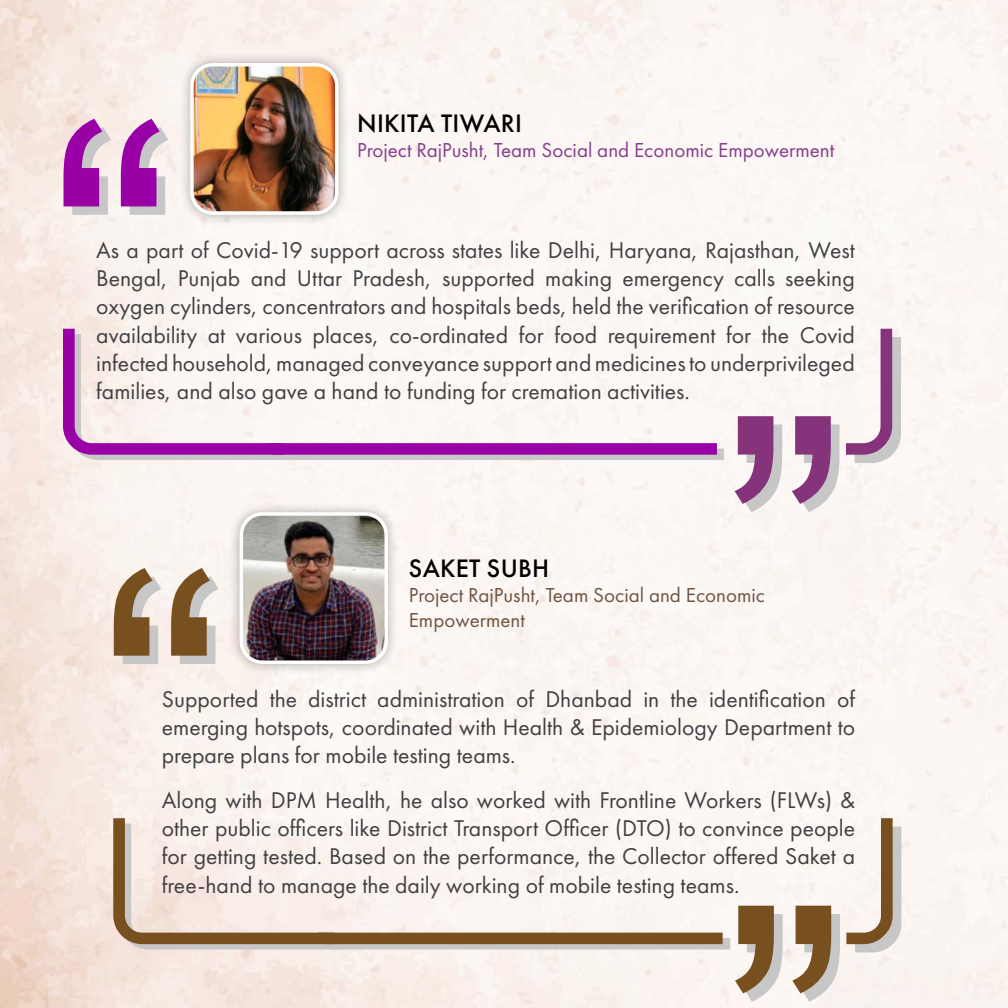
<style>
.page{position:relative;width:1008px;height:1008px;background:#fff}
.page>*{position:absolute;margin:0;border:0;box-sizing:border-box;transform-origin:0 0}
.t1{font:500 26.25px "Futura PT";letter-spacing:.01em;color:#000}
.t2{font:23.62px/28.3px "Futura PT";color:#414042;text-align:justify}
.t3{font:21px/25.2px "Futura PT";color:#6e5442}
.t4{font:21px "Futura PT";color:#853e8c}
</style>
<div class="page">
<svg style="left:846px;top:818px;width:55px;height:134px"></svg>
<svg style="left:846px;top:329px;width:55px;height:134px"></svg>
<svg style="left:114px;top:568px;width:105px;height:96px;background:#b4a089"></svg>
<svg style="left:64px;top:119px;width:104px;height:96px;background:#c379c3"></svg>
<svg style="left:735px;top:416px;width:105px;height:96px"></svg>
<div style="left:229px;top:501px;width:170px;height:174px;background:#000;opacity:.3"></div>
<img style="left:241px;top:514px;width:145px;height:148px">
<div style="left:240px;top:512px;width:148px;height:152px;border:4px solid #fff;border-radius:21px"></div>
<div style="left:179px;top:52px;width:171px;height:174px;background:#000;opacity:.3"></div>
<img style="left:192px;top:65px;width:145px;height:148px">
<div style="left:190px;top:63px;width:149px;height:152px;border:4px solid #fff;border-radius:21px"></div>
<svg style="left:113px;top:818px;width:727px;height:184px"></svg>
<svg style="left:63px;top:329px;width:661px;height:131px"></svg>
<p class="t1" style="left:357px;top:108px;width:166px">NIKITA TIWARI</p>
<p class="t4" style="left:357px;top:138px;width:479px">Project RajPusht, Team Social and Economic Empowerment</p>
<p class="t2" style="left:96px;top:235px;width:760px">As a part of Covid-19 support across states like Delhi, Haryana, Rajasthan, West Bengal, Punjab and Uttar Pradesh, supported making emergency calls seeking oxygen cylinders, concentrators and hospitals beds, held the verification of resource availability at various places, co-ordinated for food requirement for the Covid infected household, managed conveyance support and medicines to underprivileged families, and also gave a hand to funding for cremation activities.</p>
<p class="t1" style="left:409px;top:552px;width:142px">SAKET SUBH</p>
<p class="t3" style="left:409px;top:582px;width:358px">Project RajPusht, Team Social and Economic<br>Empowerment</p>
<p class="t2" style="left:162px;top:685px;width:695px">Supported the district administration of Dhanbad in the identification of emerging hotspots, coordinated with Health &amp; Epidemiology Department to prepare plans for mobile testing teams.</p>
<p class="t2" style="left:162px;top:785px;width:695px">Along with DPM Health, he also worked with Frontline Workers (FLWs) &amp; other public officers like District Transport Officer (DTO) to convince people for getting tested. Based on the performance, the Collector offered Saket a free-hand to manage the daily working of mobile testing teams.</p>
</div>
